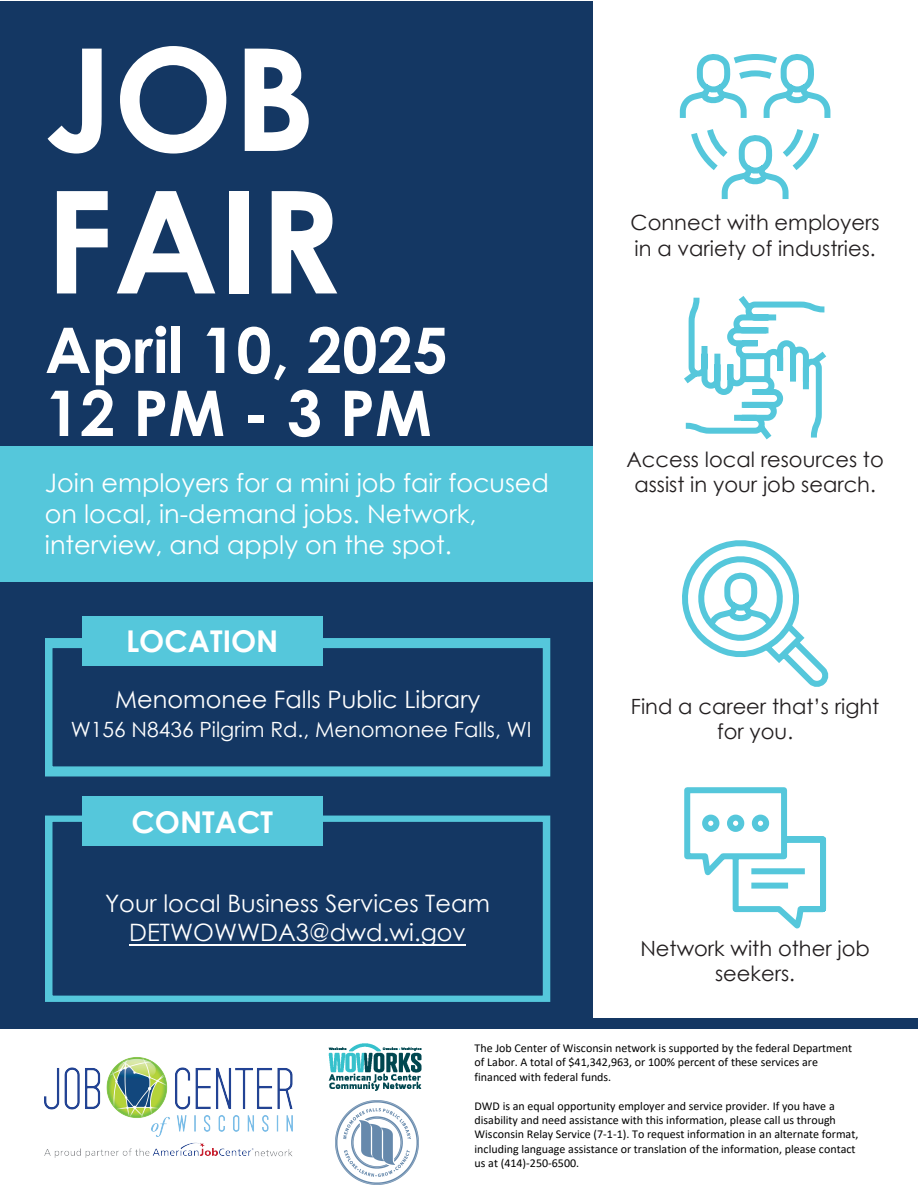
<style>
.page{position:relative;width:918px;height:1188px;background:#fff}
.page>*{position:absolute;margin:0;border:0;box-sizing:border-box;transform-origin:0 0}
.t1{font:700 142.5px/142.5px "Century Gothic";color:#fff}
.t2{font:700 63px/63px "Century Gothic";color:#fff}
.t3{font:700 30px "Century Gothic";color:#fff}
.t4{font:25.5px/30.6px "Century Gothic";color:#fff}
.t5{font:24px/28.8px "Century Gothic";color:#fff;text-align:center}
.t6{font:21px/25.2px "Century Gothic";color:#231f20;text-align:center}
.t7{font:21px "Century Gothic";color:#fff}
.t8{font:12px/14.4px "Calibri";color:#000}
</style>
<div class="page">
<div style="left:0;top:1px;width:592px;height:1028px;background:#143763"></div>
<div style="left:82px;top:616px;width:241px;height:50px;background:#55c7db"></div>
<div style="left:44px;top:639px;width:507px;height:137px;border:9px solid #55c7db"></div>
<div style="left:45px;top:815px;width:505px;height:187px;border:7px solid #55c7db"></div>
<hr style="left:129px;top:944px;width:337px;height:1px;background:#fff">
<div style="left:82px;top:797px;width:241px;height:49px;background:#55c7db"></div>
<div style="left:0;top:446px;width:592px;height:135px;background:#55c7db"></div>
<div style="left:0;top:1019px;width:918px;height:10px;background:#143763"></div>
<svg style="left:682px;top:540px;width:147px;height:147px"></svg>
<svg style="left:679px;top:54px;width:152px;height:145px"></svg>
<svg style="left:684px;top:296px;width:143px;height:144px"></svg>
<svg style="left:684px;top:787px;width:143px;height:142px"></svg>
<img style="left:45px;top:1057px;width:247px;height:100px">
<img style="left:328px;top:1043px;width:94px;height:48px">
<img style="left:335px;top:1100px;width:84px;height:85px">
<h1 class="t1" style="left:45px;top:22px;width:298px">JOB<br>FAIR</h1>
<h2 class="t2" style="left:45px;top:316px;width:405px">April 10, 2025<br>12 PM - 3 PM</h2>
<h3 class="t4" style="left:45px;top:467px;width:506px">Join employers for a mini job fair focused on local, in-demand jobs. Network, interview, and apply on the spot.</h3>
<h3 class="t3" style="left:126px;top:619px;width:154px">LOCATION</h3>
<h3 class="t5" style="left:115px;top:685px;width:367px">Menomonee Falls Public Library</h3>
<h3 class="t7" style="left:71px;top:715px;width:462px">W156 N8436 Pilgrim Rd., Menomonee Falls, WI</h3>
<h3 class="t3" style="left:131px;top:800px;width:143px">CONTACT</h3>
<h3 class="t5" style="left:105px;top:888px;width:386px">Your local Business Services Team<br>DETWOWWDA3@dwd.wi.gov</h3>
<h3 class="t6" style="left:631px;top:210px;width:251px;text-align:left">Connect with employers in a variety of industries.</h3>
<h3 class="t6" style="left:626px;top:447px;width:259px">Access local resources to assist in your job search.</h3>
<h3 class="t6" style="left:631px;top:694px;width:250px">Find a career that’s right for you.</h3>
<h3 class="t6" style="left:640px;top:936px;width:231px">Network with other job seekers.</h3>
<p class="t8" style="left:475px;top:1040px;width:379px">The Job Center of Wisconsin network is supported by the federal Department of Labor. A total of $41,342,963, or 100% percent of these services are financed with federal funds.</p>
<p class="t8" style="left:475px;top:1098px;width:385px">DWD is an equal opportunity employer and service provider. If you have a disability and need assistance with this information, please call us through Wisconsin Relay Service (7-1-1). To request information in an alternate format, including language assistance or translation of the information, please contact us at (414)-250-6500.</p>
</div>
